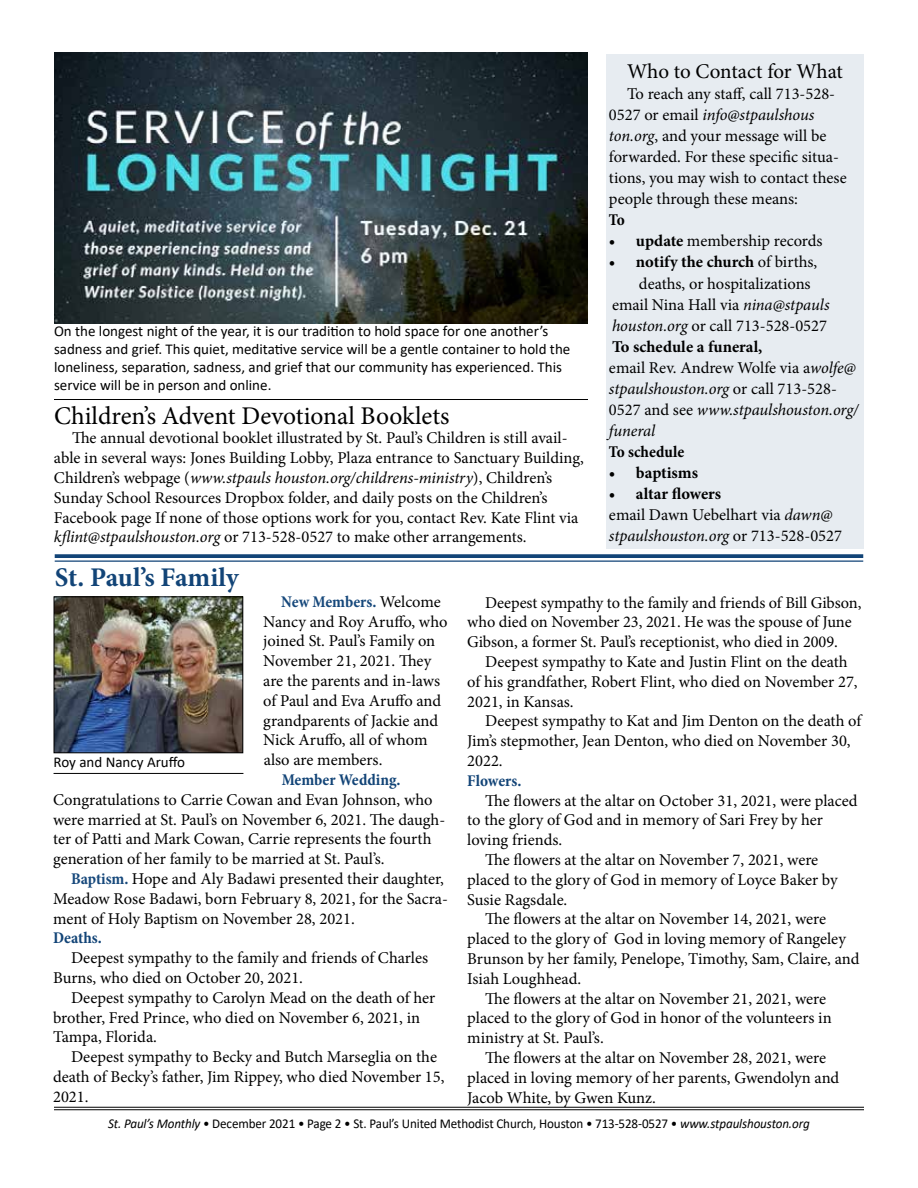
<style>
.page{position:relative;width:918px;height:1188px;background:#fff}
.page>*{position:absolute;margin:0;border:0;box-sizing:border-box;transform-origin:0 0}
.t1{font:700 27px "Minion Pro";letter-spacing:-.005em;color:#124477}
.t2{font:25.5px "Minion Pro";color:#000}
.t3{font:21px "Minion Pro";letter-spacing:-.005em;color:#000}
.t4{font:16.5px/19.8px "Minion Pro";color:#000}
.t5{font:italic 16.5px "Minion Pro";letter-spacing:-.01em;color:#000}
.t6{font:700 16.5px "Minion Pro";color:#000}
.t7{font:700 condensed 16.5px "Minion Pro";letter-spacing:-.005em;color:#124477}
.t8{font:700 condensed 16.5px "Minion Pro";color:#000}
.t9{font:15px/18px "Calibri";color:#000}
.t10{font:13.5px "Calibri";letter-spacing:-.01em;color:#000}
.s1{font-style:italic}
.s2{font-weight:700}
.s3{font-weight:400}
.s4{font-style:normal}
.s5{font-weight:700;font-stretch:condensed;color:#16487b}
</style>
<div class="page">
<hr style="left:54px;top:1107px;width:810px;height:1px;background:#000">
<hr style="left:54px;top:1109px;width:810px;height:1px;background:#000">
<svg style="left:55px;top:554px;width:808px;height:4px;background:#214f7f"></svg>
<hr style="left:55px;top:561px;width:808px;height:1px;background:#124477">
<div style="left:606px;top:54px;width:258px;height:495px;background:#e7ecf1"></div>
<img style="left:56px;top:599px;width:185px;height:152px">
<div style="left:54px;top:597px;width:189px;height:156px;border:1px solid #000"></div>
<hr style="left:54px;top:773px;width:189px;height:1px;background:#000">
<img style="left:54px;top:52px;width:534px;height:271px">
<hr style="left:54px;top:399px;width:534px;height:1px;background:#000">
<p class="t9" style="left:54px;top:322px;width:518px">On the longest night of the year, it is our tradition to hold space for one another’s sadness and grief. This quiet, meditative service will be a gentle container to hold the loneliness, separation, sadness, and grief that our community has experienced. This service will be in person and online.</p>
<h2 class="t2" style="left:54px;top:398px;width:397px">Children’s Advent Devotional Booklets</h2>
<p class="t4" style="left:54px;top:428px;width:532px;text-indent:18px">The annual devotional booklet illustrated by St. Paul’s Children is still avail&shy;able in several ways: Jones Building Lobby, Plaza entrance to Sanctuary Building, Children’s webpage (<span class="s1">www.stpauls houston.org/childrens-ministry</span>), Children’s Sunday School Resources Dropbox folder, and daily posts on the Children’s Facebook page If none of those options work for you, contact Rev. Kate Flint via <span class="s1">kflint@stpaulshouston.org</span> or 713-528-0527 to make other arrangements.</p>
<h1 class="t1" style="left:55px;top:558px;width:185px">St. Paul’s Family</h1>
<p class="t3" style="left:627px;top:57px;width:217px">Who to Contact for What</p>
<p class="t4" style="left:609px;top:83px;width:239px;line-height:21px;text-indent:18px">To reach any staff, call 713-528- 0527 or email <span class="s1">info@stpaulshous ton.org</span>, and your message will be forwarded. For these specific situa&shy;tions, you may wish to contact these people through these means:</p>
<p class="t8" style="left:609px;top:209px;width:17px">To</p>
<p class="t4" style="left:609px;top:231px;width:215px"><span class="s2">• update</span> membership records</p>
<p class="t6" style="left:609px;top:251px;width:210px">• notify the church <span class="s3">of births,</span></p>
<p class="t4" style="left:639px;top:273px;width:173px">deaths, or hospitalizations</p>
<p class="t4" style="left:612px;top:294px;width:219px">email Nina Hall via <span class="s1">nina@stpauls</span></p>
<p class="t4" style="left:612px;top:315px;width:217px"><span class="s1">houston.org</span> or call 713-528-0527</p>
<p class="t6" style="left:612px;top:335px;width:152px">To schedule a funeral,</p>
<p class="t4" style="left:609px;top:358px;width:248px">email Rev. Andrew Wolfe via a<span class="s1">wolfe@</span></p>
<p class="t5" style="left:609px;top:377px;width:229px">stpaulshouston.org <span class="s4">or call 713-528-</span></p>
<p class="t5" style="left:609px;top:398px;width:251px"><span class="s4">0527 and see</span> www.stpaulshouston.org/</p>
<p class="t5" style="left:609px;top:419px;width:48px">funeral</p>
<p class="t8" style="left:609px;top:440px;width:77px">To schedule</p>
<p class="t6" style="left:609px;top:461px;width:91px">• baptisms</p>
<p class="t4" style="left:609px;top:483px;width:235px;line-height:21px"><span class="s2">• altar flowers<br></span>email Dawn Uebelhart via <span class="s1">dawn@ stpaulshouston.org</span> or 713-528-0527</p>
<p class="t4" style="left:263px;top:592px;width:186px;text-indent:18px"><span class="s5">New Members.</span> Welcome<br>Nancy and Roy Aruffo, who joined St. Paul’s Family on<br>November 21, 2021. They are the parents and in-laws of Paul and Eva Aruffo and grandparents of Jackie and<br>Nick Aruffo, all of whom also are members.</p>
<p class="t7" style="left:282px;top:768px;width:120px">Member Wedding.</p>
<p class="t4" style="left:53px;top:790px;width:394px">Congratulations to Carrie Cowan and Evan Johnson, who were married at St. Paul’s on November 6, 2021. The daugh&shy;ter of Patti and Mark Cowan, Carrie represents the fourth generation of her family to be married at St. Paul’s.</p>
<p class="t4" style="left:53px;top:869px;width:396px;text-indent:18px"><span class="s5">Baptism.</span> Hope and Aly Badawi presented their daughter,<br>Meadow Rose Badawi, born February 8, 2021, for the Sacra&shy;ment of Holy Baptism on November 28, 2021.</p>
<p class="t7" style="left:53px;top:927px;width:50px">Deaths.</p>
<p class="t4" style="left:53px;top:948px;width:377px;text-indent:18px">Deepest sympathy to the family and friends of Charles<br>Burns, who died on October 20, 2021.</p>
<p class="t4" style="left:53px;top:988px;width:384px;text-indent:18px">Deepest sympathy to Carolyn Mead on the death of her brother, Fred Prince, who died on November 6, 2021, in<br>Tampa, Florida.</p>
<p class="t4" style="left:53px;top:1047px;width:393px;text-indent:18px">Deepest sympathy to Becky and Butch Marseglia on the death of Becky’s father, Jim Rippey, who died November 15,<br>2021.</p>
<p class="t9" style="left:54px;top:753px;width:133px">Roy and Nancy Aruffo</p>
<p class="t4" style="left:467px;top:592px;width:396px;text-indent:18px">Deepest sympathy to the family and friends of Bill Gibson, who died on November 23, 2021. He was the spouse of June<br>Gibson, a former St. Paul’s receptionist, who died in 2009.</p>
<p class="t4" style="left:467px;top:652px;width:392px;text-indent:18px">Deepest sympathy to Kate and Justin Flint on the death of his grandfather, Robert Flint, who died on November 27,<br>2021, in Kansas.</p>
<p class="t4" style="left:467px;top:711px;width:396px;text-indent:18px">Deepest sympathy to Kat and Jim Denton on the death of<br>Jim’s stepmother, Jean Denton, who died on November 30,<br>2022.</p>
<p class="t7" style="left:467px;top:769px;width:56px">Flowers.</p>
<p class="t4" style="left:485px;top:790px;width:374px">The flowers at the altar on October 31, 2021, were placed</p>
<p class="t4" style="left:467px;top:810px;width:357px">to the glory of God and in memory of Sari Frey by her</p>
<p class="t4" style="left:467px;top:830px;width:96px">loving friends.</p>
<p class="t4" style="left:485px;top:850px;width:335px">The flowers at the altar on November 7, 2021, were</p>
<p class="t4" style="left:467px;top:870px;width:372px">placed to the glory of God in memory of Loyce Baker by</p>
<p class="t4" style="left:467px;top:889px;width:102px">Susie Ragsdale.</p>
<p class="t4" style="left:485px;top:909px;width:342px">The flowers at the altar on November 14, 2021, were</p>
<p class="t4" style="left:467px;top:929px;width:380px">placed to the glory of God in loving memory of Rangeley</p>
<p class="t4" style="left:467px;top:949px;width:394px">Brunson by her family, Penelope, Timothy, Sam, Claire, and</p>
<p class="t4" style="left:467px;top:969px;width:115px">Isiah Loughhead.</p>
<p class="t4" style="left:485px;top:988px;width:342px">The flowers at the altar on November 21, 2021, were</p>
<p class="t4" style="left:467px;top:1008px;width:366px">placed to the glory of God in honor of the volunteers in</p>
<p class="t4" style="left:467px;top:1028px;width:138px">ministry at St. Paul’s.</p>
<p class="t4" style="left:485px;top:1048px;width:342px">The flowers at the altar on November 28, 2021, were</p>
<p class="t4" style="left:467px;top:1068px;width:374px">placed in loving memory of her parents, Gwendolyn and</p>
<p class="t4" style="left:467px;top:1087px;width:190px">Jacob White, by Gwen Kunz.</p>
<p class="t10" style="left:108px;top:1115px;width:703px"><span class="s1">St. Paul’s Monthly</span> • December 2021 • Page 2 • St. Paul’s United Methodist Church, Houston • 713-528-0527 • <span class="s1">www.stpaulshouston.org</span></p>
</div>
